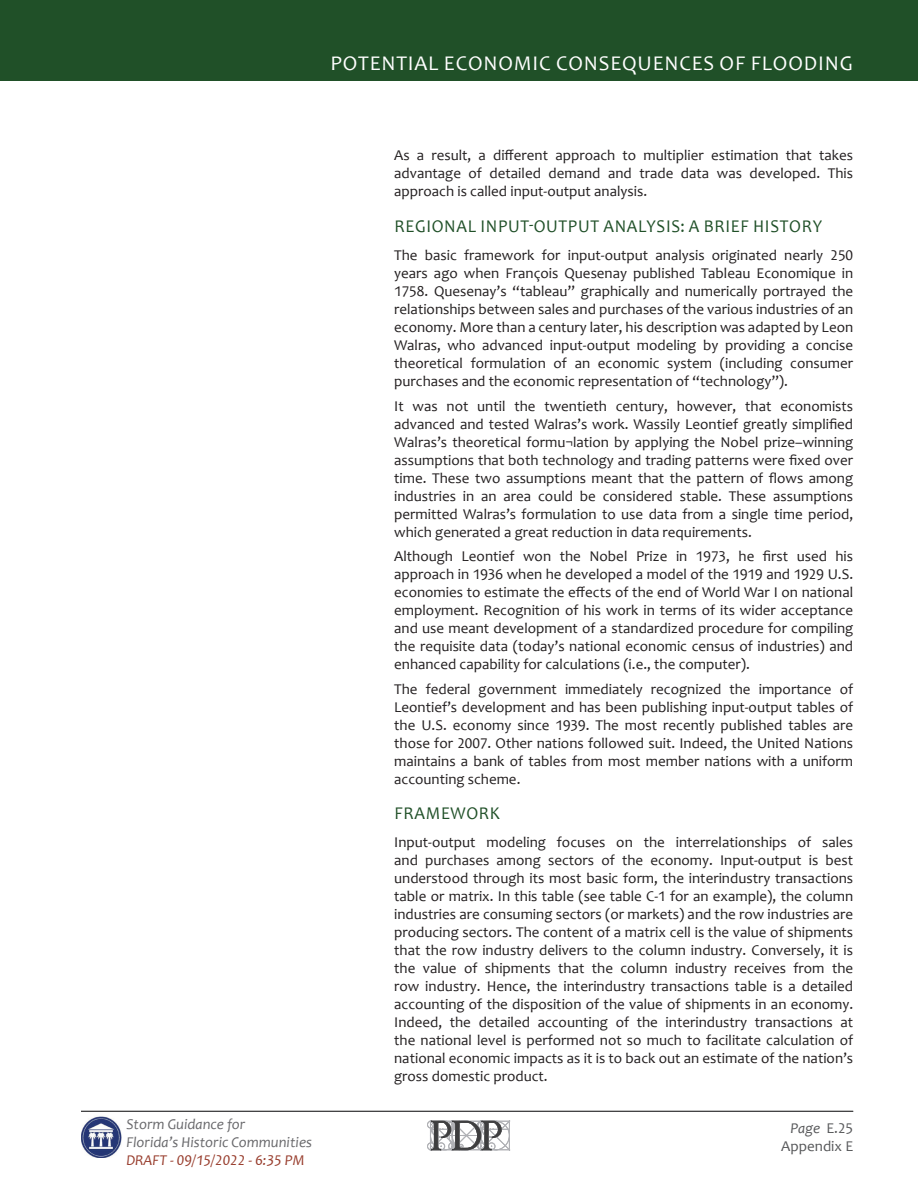
<style>
.page{position:relative;width:918px;height:1188px;background:#fff}
.page>*{position:absolute;margin:0;border:0;box-sizing:border-box;transform-origin:0 0}
.t1{font:21px "Candara";letter-spacing:.04em;color:#fff}
.t2{font:18px "Candara";letter-spacing:.04em;color:#205028;scale:.95 1}
.t3{font:15px/18px "Candara";color:#231f20;text-align:justify}
.t4{font:italic 15px/18px "Candara";color:#69696c}
.t5{font:italic 15px "Candara";color:#983d2d}
.t6{font:15px/18px "Candara";color:#57585a;text-align:right}
.s1{font-style:italic}
</style>
<div class="page">
<img style="left:81px;top:1116px;width:40px;height:42px">
<div style="left:0;top:0;width:918px;height:81px;background:#205028"></div>
<svg style="left:427px;top:1120px;width:84px;height:31px"></svg>
<hr style="left:81px;top:1111px;width:772px;height:1px;background:#3e3e3f">
<h1 class="t1" style="left:330px;top:50px;width:524px">POTENTIAL ECONOMIC CONSEQUENCES OF FLOODING</h1>
<p class="t4" style="left:126px;top:1115px;width:187px">Storm Guidance for<br>Florida’s Historic Communities</p>
<p class="t5" style="left:126px;top:1151px;width:180px">DRAFT - 09/15/2022 - 6:35 PM</p>
<p class="t3" style="left:394px;top:146px;width:461px">As a result, a different approach to multiplier estimation that takes advantage of detailed demand and trade data was developed. This approach is called input-output analysis.</p>
<p class="t2" style="left:395px;top:215px;width:452px">REGIONAL INPUT-OUTPUT ANALYSIS: A BRIEF HISTORY</p>
<p class="t3" style="left:394px;top:246px;width:461px">The basic framework for input-output analysis originated nearly 250 years ago when François Quesenay published Tableau Economique in 1758. Quesenay’s “tableau” graphically and numerically portrayed the relationships between sales and purchases of the various industries of an economy. More than a century later, his description was adapted by Leon Walras, who advanced input-output modeling by providing a concise theoretical formulation of an economic system (including consumer purchases and the economic representation of “technology”).</p>
<p class="t3" style="left:394px;top:397px;width:461px">It was not until the twentieth century, however, that economists advanced and tested Walras’s work. Wassily Leontief greatly simplified Walras’s theoretical formu¬lation by applying the Nobel prize–winning assumptions that both technology and trading patterns were fixed over time. These two assumptions meant that the pattern of flows among industries in an area could be considered stable. These assumptions permitted Walras’s formulation to use data from a single time period, which generated a great reduction in data requirements.</p>
<p class="t3" style="left:394px;top:547px;width:461px">Although Leontief won the Nobel Prize in 1973, he first used his approach in 1936 when he developed a model of the 1919 and 1929 U.S. economies to estimate the effects of the end of World War I on national employment. Recognition of his work in terms of its wider acceptance and use meant development of a standardized procedure for compiling the requisite data (today’s national economic census of industries) and enhanced capability for calculations (i.e., the computer).</p>
<p class="t3" style="left:394px;top:680px;width:461px">The federal government immediately recognized the importance of Leontief’s development and has been publishing input-output tables of the U.S. economy since 1939. The most recently published tables are those for 2007. Other nations followed suit. Indeed, the United Nations maintains a bank of tables from most member nations with a uniform accounting scheme.</p>
<p class="t2" style="left:395px;top:802px;width:113px">FRAMEWORK</p>
<p class="t3" style="left:394px;top:833px;width:461px">Input-output modeling focuses on the interrelationships of sales and purchases among sectors of the economy. Input-output is best understood through its most basic form, the interindustry transactions table or matrix. In this table (see table C-1 for an example), the column industries are consuming sectors (or markets) and the row industries are producing sectors. The content of a matrix cell is the value of shipments that the row industry delivers to the column industry. Conversely, it is the value of shipments that the column industry receives from the row industry. Hence, the interindustry transactions table is a detailed accounting of the disposition of the value of shipments in an economy.<br>Indeed, the detailed accounting of the interindustry transactions at the national level is performed not so much to facilitate calculation of national economic impacts as it is to back out an estimate of the nation’s gross domestic product.</p>
<p class="t6" style="left:781px;top:1119px;width:73px"><span class="s1">Page</span> E.25<br>Appendix E</p>
</div>
